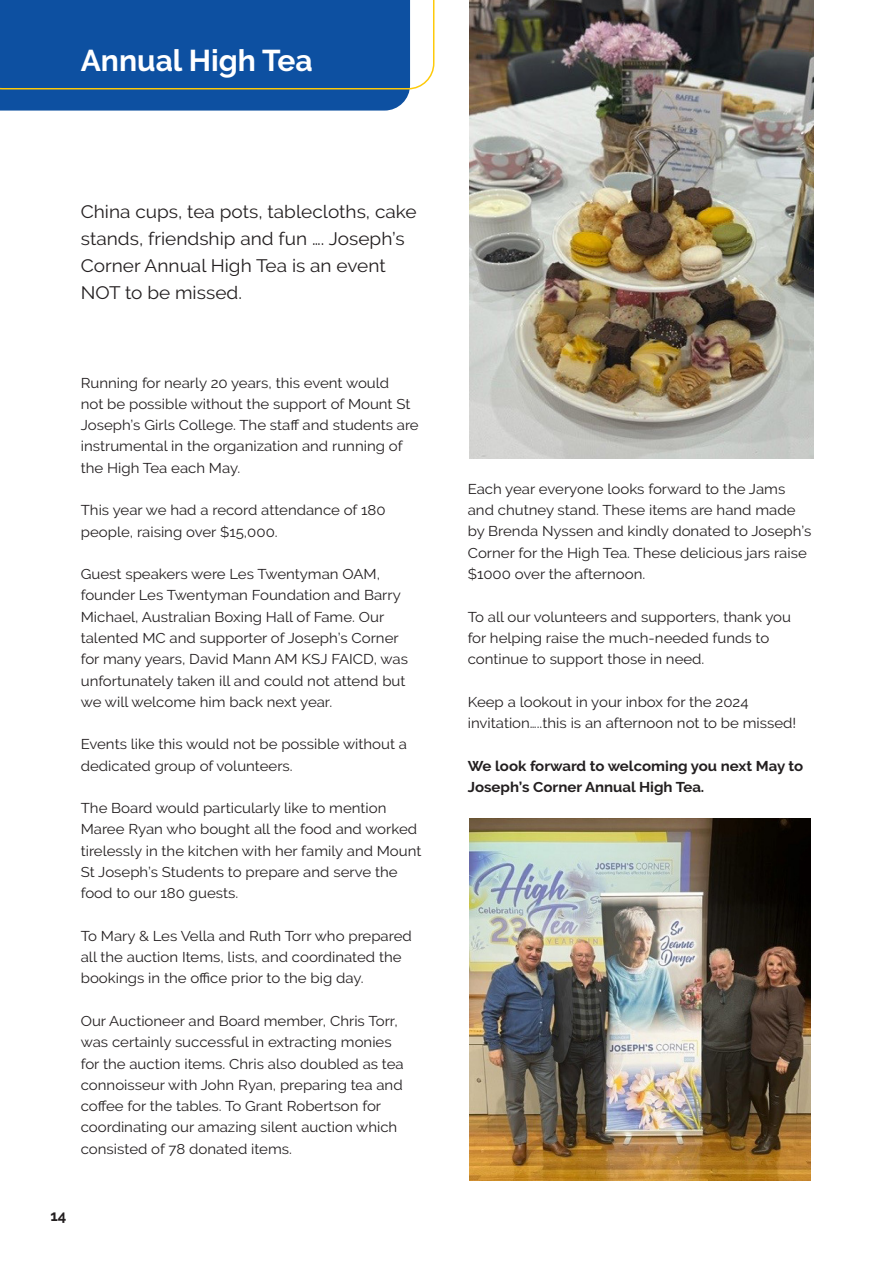
<style>
.page{position:relative;width:893px;height:1263px;background:#fff}
.page>*{position:absolute;margin:0;border:0;box-sizing:border-box;transform-origin:0 0}
.t1{font:700 30px "Raleway";color:#fff}
.Body_Text_-_Main{font:18px/27px "Raleway";color:#231f20;scale:1.06 1}
.t2{font:700 15px "Raleway";color:#231f20}
.Body_Text_-_Main-2{font:14.25px/21.3px "Raleway";color:#231f20;scale:1.06 1}
.Body_Text_-_Main-3{font:700 14.25px/21.3px "Raleway";color:#231f20;scale:1.06 1}
</style>
<div class="page">
<svg style="left:0;top:89px;width:410px;height:22px;background:#1a58a0"></svg>
<div style="left:0;top:0;width:434px;height:89px;background:#0d50a1"></div>
<img style="left:470px;top:819px;width:341px;height:361px">
<img style="left:470px;top:0;width:344px;height:459px">
<p class="t1" style="left:81px;top:43px;width:233px">Annual High Tea</p>
<p class="Body_Text_-_Main" style="left:81px;top:198px;width:318px">China cups, tea pots, tablecloths, cake stands, friendship and fun …. Joseph’s<br>Corner Annual High Tea is an event<br>NOT to be missed.</p>
<p class="Body_Text_-_Main-2" style="left:81px;top:372px;width:320px">Running for nearly 20 years, this event would<br>not be possible without the support of Mount St Joseph’s Girls College. The staff and students are instrumental in the organization and running of the High Tea each May.</p>
<p class="Body_Text_-_Main-2" style="left:81px;top:499px;width:289px">This year we had a record attendance of 180 people, raising over $15,000.</p>
<p class="Body_Text_-_Main-2" style="left:81px;top:563px;width:310px">Guest speakers were Les Twentyman OAM, founder Les Twentyman Foundation and Barry Michael, Australian Boxing Hall of Fame. Our talented MC and supporter of Joseph’s Corner for many years, David Mann AM KSJ FAICD, was unfortunately taken ill and could not attend but we will welcome him back next year.</p>
<p class="Body_Text_-_Main-2" style="left:81px;top:734px;width:309px">Events like this would not be possible without a dedicated group of volunteers.</p>
<p class="Body_Text_-_Main-2" style="left:81px;top:797px;width:323px">The Board would particularly like to mention Maree Ryan who bought all the food and worked tirelessly in the kitchen with her family and Mount St Joseph’s Students to prepare and serve the food to our 180 guests.</p>
<p class="Body_Text_-_Main-2" style="left:81px;top:925px;width:314px">To Mary &amp; Les Vella and Ruth Torr who prepared all the auction Items, lists, and coordinated the bookings in the office prior to the big day.</p>
<p class="Body_Text_-_Main-2" style="left:81px;top:1010px;width:306px">Our Auctioneer and Board member, Chris Torr, was certainly successful in extracting monies for the auction items. Chris also doubled as tea connoisseur with John Ryan, preparing tea and coffee for the tables. To Grant Robertson for coordinating our amazing silent auction which consisted of 78 donated items.</p>
<p class="t2" style="left:51px;top:1207px;width:17px">14</p>
<p class="Body_Text_-_Main-2" style="left:468px;top:478px;width:326px">Each year everyone looks forward to the Jams and chutney stand. These items are hand made by Brenda Nyssen and kindly donated to Joseph’s Corner for the High Tea. These delicious jars raise $1000 over the afternoon.</p>
<p class="Body_Text_-_Main-2" style="left:468px;top:606px;width:307px">To all our volunteers and supporters, thank you for helping raise the much-needed funds to continue to support those in need.</p>
<p class="Body_Text_-_Main-2" style="left:468px;top:691px;width:312px">Keep a lookout in your inbox for the 2024 invitation…..this is an afternoon not to be missed!</p>
<p class="Body_Text_-_Main-3" style="left:468px;top:755px;width:318px">We look forward to welcoming you next May to<br>Joseph’s Corner Annual High Tea.</p>
</div>
